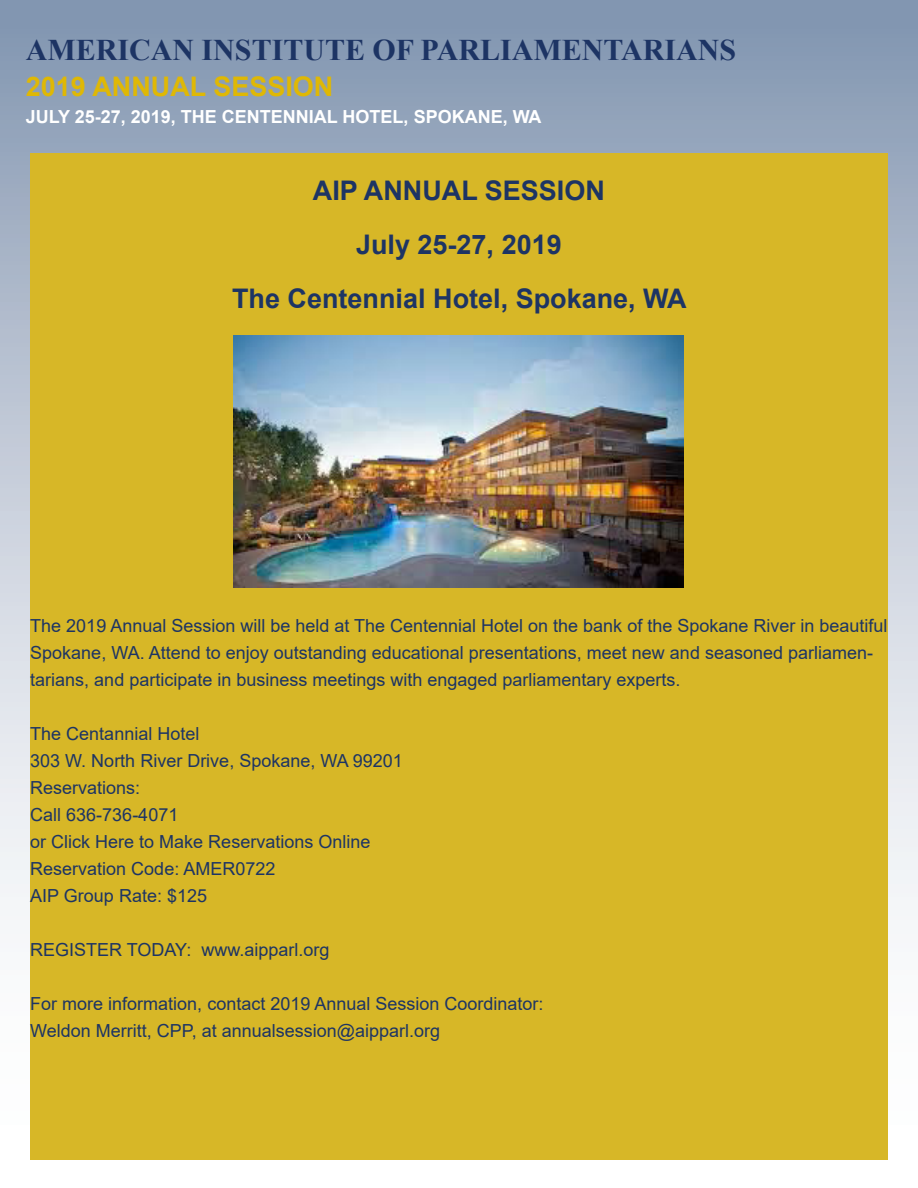
<style>
.page{position:relative;width:918px;height:1188px;background:#fff}
.page>*{position:absolute;margin:0;border:0;box-sizing:border-box;transform-origin:0 0}
.t1{font:700 30px "Times New Roman";color:#1d3464}
.t2{font:700 27px "Arial";color:#1d3464}
.t3{font:700 27px "Arial";color:#dfb805}
.t4{font:18px/27px "Arial";color:#1d3464}
.t5{font:700 18px "Arial";color:#fff}
</style>
<div class="page">
<div style="left:0;top:28px;width:918px;height:1160px;background:linear-gradient(to bottom,#90a0b8,#fff)"></div>
<div style="left:0;top:0;width:918px;height:28px;background:#8296b1"></div>
<div style="left:30px;top:153px;width:858px;height:1007px;background:#d7b727"></div>
<img style="left:234px;top:335px;width:450px;height:252px">
<p class="t1" style="left:26px;top:28px;width:712px">AMERICAN INSTITUTE OF PARLIAMENTARIANS</p>
<p class="t3" style="left:26px;top:67px;width:309px">2019 ANNUAL SESSION</p>
<p class="t5" style="left:26px;top:104px;width:517px">JULY 25-27, 2019, THE CENTENNIAL HOTEL, SPOKANE, WA</p>
<p class="t2" style="left:313px;top:172px;width:294px">AIP ANNUAL SESSION</p>
<p class="t2" style="left:356px;top:226px;width:207px">July 25-27, 2019</p>
<p class="t2" style="left:232px;top:280px;width:456px">The Centennial Hotel, Spokane, WA</p>
<p class="t4" style="left:30px;top:612px;width:859px">The 2019 Annual Session will be held at The Centennial Hotel on the bank of the Spokane River in beautiful<br>Spokane, WA. Attend to enjoy outstanding educational presentations, meet new and seasoned parliamen&shy;tarians, and participate in business meetings with engaged parliamentary experts.</p>
<p class="t4" style="left:30px;top:720px;width:171px">The Centannial Hotel</p>
<p class="t4" style="left:30px;top:747px;width:374px">303 W. North River Drive, Spokane, WA 99201</p>
<p class="t4" style="left:30px;top:774px;width:112px">Reservations:</p>
<p class="t4" style="left:30px;top:801px;width:150px">Call 636-736-4071</p>
<p class="t4" style="left:30px;top:828px;width:342px">or Click Here to Make Reservations Online</p>
<p class="t4" style="left:30px;top:855px;width:247px">Reservation Code: AMER0722</p>
<p class="t4" style="left:30px;top:882px;width:178px">AIP Group Rate: $125</p>
<p class="t4" style="left:30px;top:936px;width:301px">REGISTER TODAY: www.aipparl.org</p>
<p class="t4" style="left:30px;top:990px;width:515px">For more information, contact 2019 Annual Session Coordinator:</p>
<p class="t4" style="left:30px;top:1017px;width:411px">Weldon Merritt, CPP, at annualsession@aipparl.org</p>
</div>
